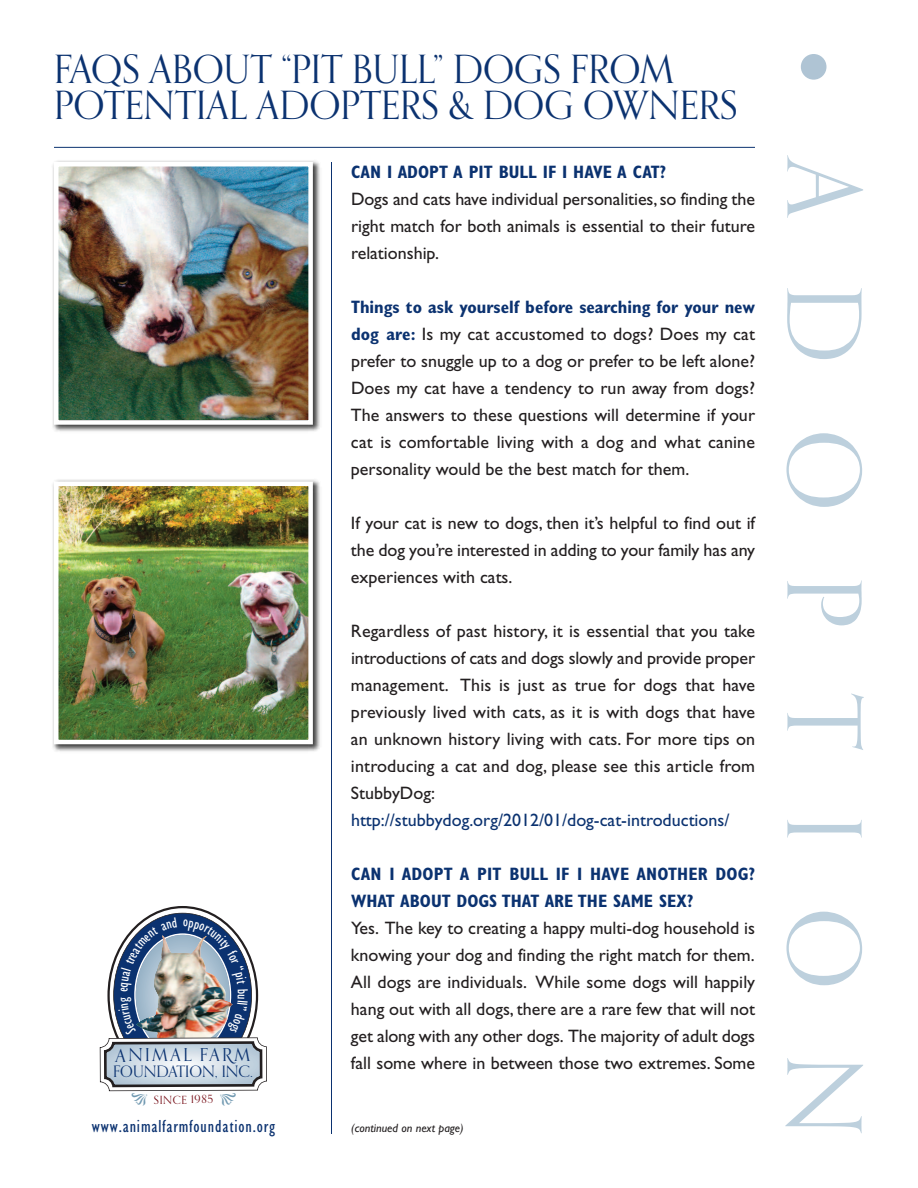
<style>
.page{position:relative;width:918px;height:1188px;background:#fff}
.page>*{position:absolute;margin:0;border:0;box-sizing:border-box;transform-origin:0 0}
.t1{font:102px "Orpheus";letter-spacing:.645em;color:#bdd0dd}
.t2{font:39px/36px "Orpheus";color:#0b3270}
.t3{font:18px/27px "Gill Sans";color:#231f20;text-align:justify}
.t4{font:700 condensed 18px/27px "Gill Sans";color:#0b3270}
.t5{font:18px "Gill Sans";color:#0b3270}
.t6{font:condensed 18px "Gill Sans";letter-spacing:.05em;color:#0b3270}
.t7{font:17.7px "Orpheus";letter-spacing:.13em;color:#0b3270}
.t8{font:15.75px "Orpheus";letter-spacing:-.01em;color:#0b3270}
.t9{font:italic 12px "Gill Sans";color:#231f20}
.t10{font:11.25px "Orpheus";letter-spacing:.045em;color:#750c15}
.s1{font-family:"Orpheus Alts II"}
.s2{font-weight:700;font-stretch:condensed;color:#0b3270}
</style>
<div class="page">
<hr style="left:331px;top:162px;width:1px;height:972px;background:#0b3270">
<div style="left:801px;top:54px;width:26px;height:26px;background:#afc4d4;border-radius:50%"></div>
<hr style="left:54px;top:147px;width:701px;height:1px;background:#0b3270">
<img style="left:52px;top:160px;width:268px;height:272px">
<img style="left:59px;top:167px;width:249px;height:253px">
<div style="left:54px;top:162px;width:259px;height:263px;border:4px solid #fff"></div>
<img style="left:52px;top:479px;width:268px;height:273px">
<img style="left:59px;top:487px;width:249px;height:252px">
<div style="left:54px;top:482px;width:259px;height:262px;border:4px solid #fff"></div>
<img style="left:100px;top:906px;width:167px;height:186px">
<h2 class="t2" style="left:54px;top:50px;width:685px">FAQS ABOUT “PIT BULL” DOGS FROM<br>POTENTIAL ADOPTERS &amp; DOG OWNERS</h2>
<p class="t7" style="left:115px;top:1044px;width:136px">ANIMAL FA<span class="s1">R</span>M</p>
<p class="t8" style="left:113px;top:1061px;width:142px">FOUNDATION, INC.</p>
<p class="t10" style="left:154px;top:1092px;width:61px">SINCE 1985</p>
<p class="t6" style="left:92px;top:1119px;width:185px">www.animalfarmfoundation.org</p>
<p class="t4" style="left:351px;top:160px;width:317px">CAN I ADOPT A PIT BULL IF I HAVE A CAT?</p>
<p class="t3" style="left:351px;top:187px;width:406px">Dogs and cats have individual personalities,so finding the right match for both animals is essential to their future relationship.</p>
<p class="t3" style="left:351px;top:295px;width:406px"><span class="s2">Things to ask yourself before searching for your new dog are:</span> Is my cat accustomed to dogs? Does my cat prefer to snuggle up to a dog or prefer to be left alone?<br>Does my cat have a tendency to run away from dogs?<br>The answers to these questions will determine if your cat is comfortable living with a dog and what canine personality would be the best match for them.</p>
<p class="t3" style="left:351px;top:511px;width:406px">If your cat is new to dogs, then it’s helpful to find out if the dog you’re interested in adding to your family has any experiences with cats.</p>
<p class="t3" style="left:351px;top:619px;width:406px">Regardless of past history, it is essential that you take introductions of cats and dogs slowly and provide proper management. This is just as true for dogs that have previously lived with cats, as it is with dogs that have an unknown history living with cats. For more tips on introducing a cat and dog, please see this article from StubbyDog:</p>
<p class="t5" style="left:351px;top:813px;width:380px">http://stubbydog.org/2012/01/dog-cat-introductions/</p>
<p class="t4" style="left:351px;top:862px;width:406px">CAN I ADOPT A PIT BULL IF I HAVE ANOTHER DOG?<br>WHAT ABOUT DOGS THAT ARE THE SAME SEX?</p>
<p class="t3" style="left:351px;top:916px;width:406px">Yes. The key to creating a happy multi-dog household is knowing your dog and finding the right match for them.<br>All dogs are individuals. While some dogs will happily hang out with all dogs, there are a rare few that will not get along with any other dogs. The majority of adult dogs fall some where in between those two extremes. Some</p>
<p class="t9" style="left:351px;top:1123px;width:114px">(continued on next page)</p>
<h1 class="t1" style="left:889px;top:159px;width:979px;rotate:90deg">ADOPTION</h1>
</div>
